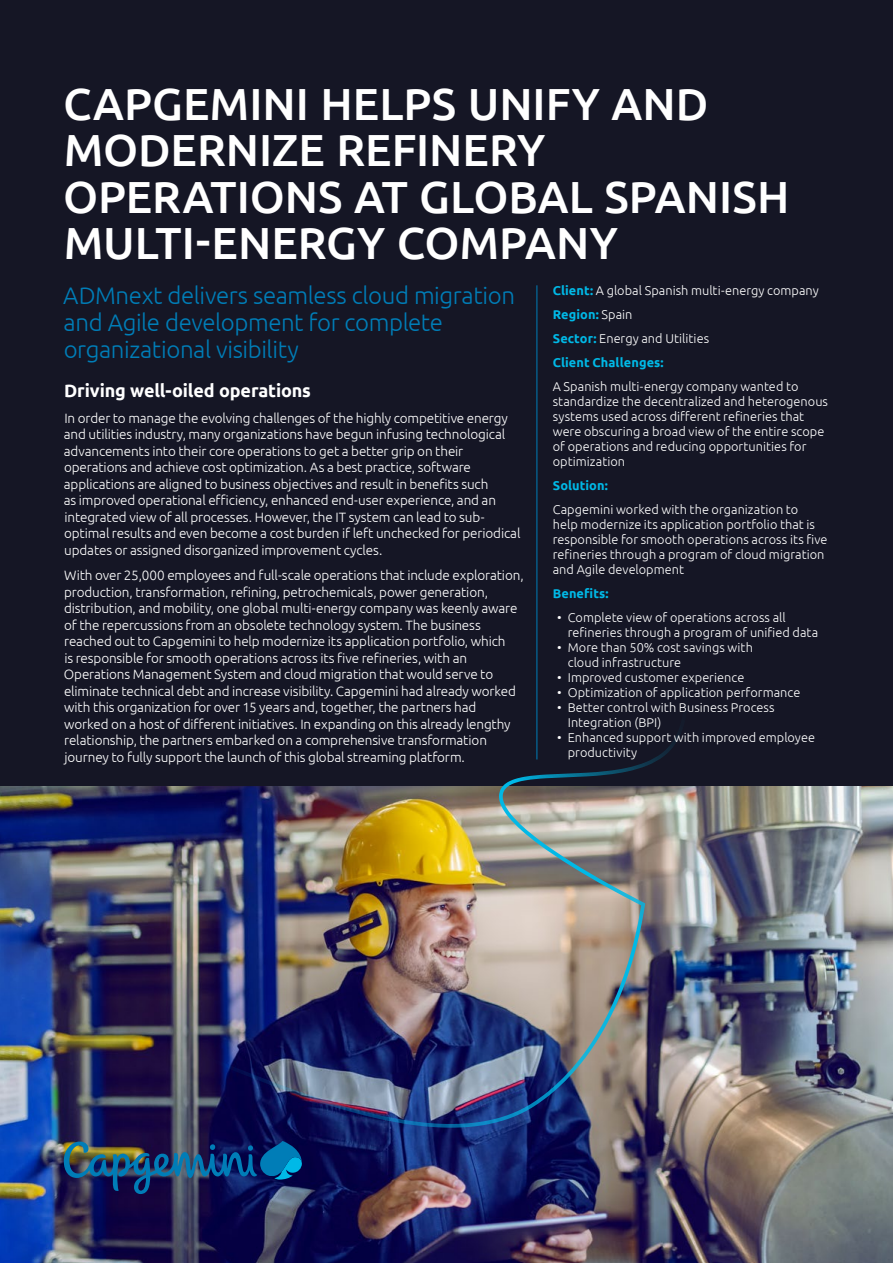
<style>
.page{position:relative;width:893px;height:1263px;background:#151625}
.page>*{position:absolute;margin:0;border:0;box-sizing:border-box;transform-origin:0 0}
.t1{font:500 45px/46.5px "Ubuntu";color:#fff}
.t2{font:300 24px/27px "Ubuntu";letter-spacing:-.015em;color:#007db7}
.t3{font:700 18px "Ubuntu";letter-spacing:-.01em;color:#fff}
.t4{font:300 13.5px/16.5px "Ubuntu";letter-spacing:-.01em;color:#fff}
.t5{font:300 12.75px/15px "Ubuntu";letter-spacing:.005em;color:#fff}
.t6{font:700 12.75px "Ubuntu";letter-spacing:.005em;color:#00b9e7}
.s1{font-weight:700;color:#00b9e7}
</style>
<div class="page">
<img style="left:0;top:786px;width:893px;height:477px">
<img style="left:115px;top:600px;width:573px;height:528px">
<hr style="left:536px;top:285px;width:1px;height:474px;background:#007db7">
<img style="left:64px;top:1141px;width:238px;height:53px">
<h1 class="t1" style="left:63px;top:79px;width:728px">CAPGEMINI HELPS UNIFY AND<br>MODERNIZE REFINERY<br>OPERATIONS AT GLOBAL SPANISH<br>MULTI-ENERGY COMPANY</h1>
<p class="t5" style="left:553px;top:278px;width:267px;line-height:24px"><span class="s1">Client:</span> A global Spanish multi-energy company<br><span class="s1">Region:</span> Spain<br><span class="s1">Sector:</span> Energy and Utilities<br><span class="s1">Client Challenges:</span></p>
<p class="t5" style="left:553px;top:379px;width:277px">A Spanish multi-energy company wanted to standardize the decentralized and heterogenous systems used across different refineries that were obscuring a broad view of the entire scope of operations and reducing opportunities for optimization</p>
<p class="t6" style="left:553px;top:478px;width:57px">Solution:</p>
<p class="t5" style="left:553px;top:502px;width:276px">Capgemini worked with the organization to<br>help modernize its application portfolio that is responsible for smooth operations across its five refineries through a program of cloud migration and Agile development</p>
<p class="t6" style="left:553px;top:586px;width:57px">Benefits:</p>
<p class="t5" style="left:568px;top:610px;width:252px;text-indent:-11px">• Complete view of operations across all refineries through a program of unified data</p>
<p class="t5" style="left:568px;top:640px;width:187px;text-indent:-11px">• More than 50% cost savings with cloud infrastructure</p>
<p class="t5" style="left:557px;top:670px;width:189px">• Improved customer experience</p>
<p class="t5" style="left:557px;top:685px;width:245px">• Optimization of application performance</p>
<p class="t5" style="left:568px;top:700px;width:208px;text-indent:-11px">• Better control with Business Process<br>Integration (BPI)</p>
<p class="t5" style="left:568px;top:730px;width:249px;text-indent:-11px">• Enhanced support with improved employee productivity</p>
<h2 class="t2" style="left:63px;top:281px;width:453px">ADMnext delivers seamless cloud migration and Agile development for complete organizational visibility</h2>
<h3 class="t3" style="left:64px;top:380px;width:248px">Driving well-oiled operations</h3>
<p class="t4" style="left:64px;top:409px;width:458px">In order to manage the evolving challenges of the highly competitive energy and utilities industry, many organizations have begun infusing technological advancements into their core operations to get a better grip on their operations and achieve cost optimization. As a best practice, software applications are aligned to business objectives and result in benefits such<br>as improved operational efficiency, enhanced end-user experience, and an integrated view of all processes. However, the IT system can lead to sub&shy;optimal results and even become a cost burden if left unchecked for periodical updates or assigned disorganized improvement cycles.</p>
<p class="t4" style="left:64px;top:567px;width:461px">With over 25,000 employees and full-scale operations that include exploration, production, transformation, refining, petrochemicals, power generation, distribution, and mobility, one global multi-energy company was keenly aware of the repercussions from an obsolete technology system. The business reached out to Capgemini to help modernize its application portfolio, which<br>is responsible for smooth operations across its five refineries, with an Operations Management System and cloud migration that would serve to eliminate technical debt and increase visibility. Capgemini had already worked with this organization for over 15 years and, together, the partners had worked on a host of different initiatives. In expanding on this already lengthy relationship, the partners embarked on a comprehensive transformation journey to fully support the launch of this global streaming platform.</p>
</div>
